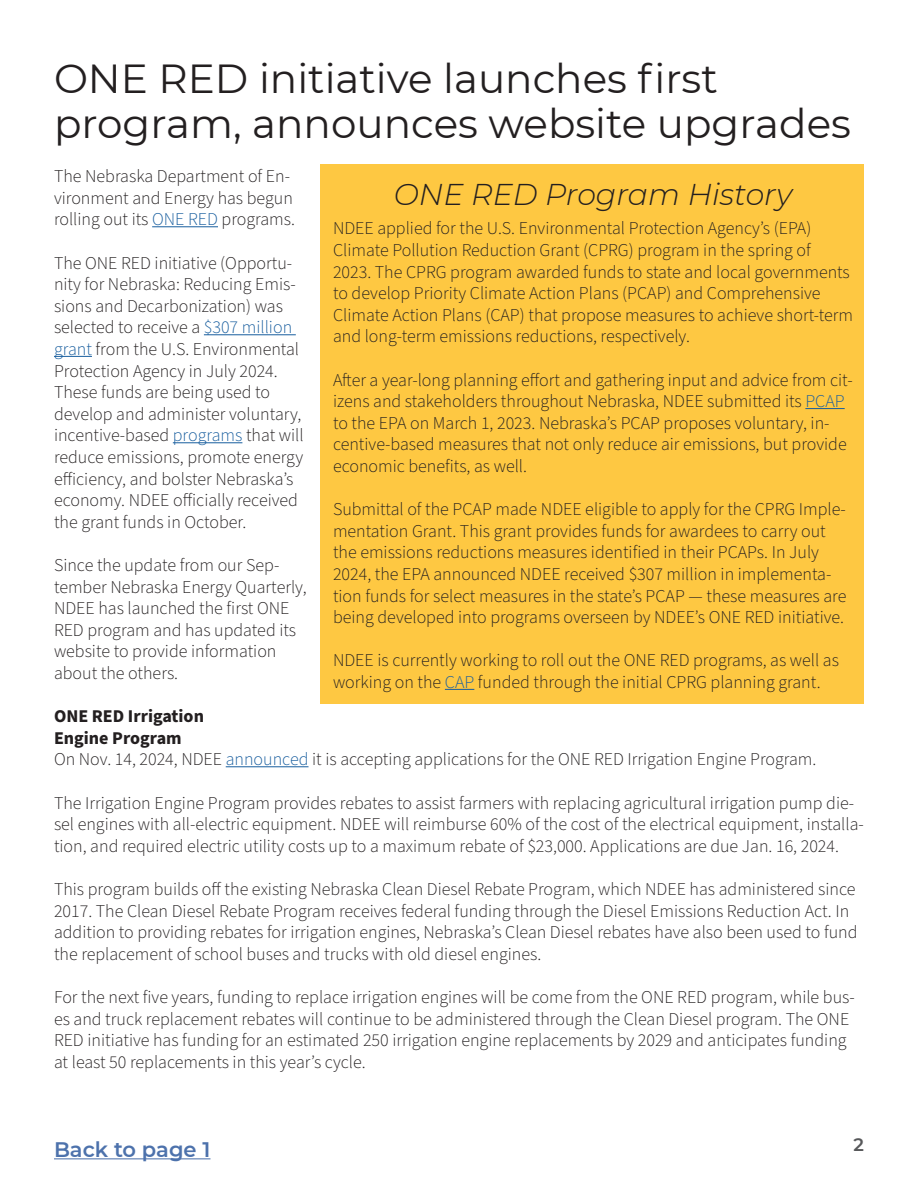
<style>
.page{position:relative;width:918px;height:1188px;background:#fff}
.page>*{position:absolute;margin:0;border:0;box-sizing:border-box;transform-origin:0 0}
.t1{font:40.5px/45px "Montserrat";color:#231f20}
.Sidebar_heading{font:italic 300 30px "Montserrat";color:#231f20}
.t2{font:600 21px "Montserrat";color:#4d72ac}
.Body_copy{font:300 18px/21.6px "Source Sans Pro";color:#231f20}
.Body_copy-2{font:700 18px "Source Sans Pro";color:#231f20}
.t3{font:600 18px "Montserrat";color:#57585a}
.s1{color:#175d9e}
</style>
<div class="page">
<hr style="left:54px;top:1158px;width:156px;height:1px;background:#4d72ac">
<hr style="left:152px;top:226px;width:66px;height:1px;background:#175d9e">
<hr style="left:204px;top:334px;width:92px;height:1px;background:#175d9e">
<hr style="left:54px;top:356px;width:38px;height:1px;background:#175d9e">
<hr style="left:173px;top:442px;width:69px;height:1px;background:#175d9e">
<hr style="left:226px;top:766px;width:83px;height:1px;background:#175d9e">
<div style="left:320px;top:164px;width:544px;height:540px;background:#fec842"></div>
<hr style="left:805px;top:408px;width:40px;height:1px;background:#175d9e">
<svg style="left:445px;top:689px;width:29px;height:1px"></svg>
<p class="t1" style="left:54px;top:55px;width:798px">ONE RED initiative launches first program, announces website upgrades</p>
<p class="Body_copy" style="left:54px;top:166px;width:243px">The Nebraska Department of En&shy;vironment and Energy has begun rolling out its <span class="s1">ONE RED</span> programs.</p>
<p class="Body_copy" style="left:54px;top:252px;width:251px">The ONE RED initiative (Opportu&shy;nity for Nebraska: Reducing Emis&shy;sions and Decarbonization) was selected to receive a <span class="s1">$307 million grant</span> from the U.S. Environmental Protection Agency in July 2024.<br>These funds are being used to develop and administer voluntary, incentive-based <span class="s1">programs</span> that will reduce emissions, promote energy efficiency, and bolster Nebraska’s economy. NDEE officially received the grant funds in October.</p>
<p class="Body_copy" style="left:54px;top:555px;width:254px">Since the update from our Sep&shy;tember Nebraska Energy Quarterly,<br>NDEE has launched the first ONE<br>RED program and has updated its website to provide information about the others.</p>
<p class="Body_copy-2" style="left:54px;top:704px;width:152px">ONE RED Irrigation</p>
<p class="Body_copy-2" style="left:54px;top:726px;width:129px">Engine Program</p>
<p class="Body_copy" style="left:54px;top:749px;width:764px">On Nov. 14, 2024, NDEE <span class="s1">announced</span> it is accepting applications for the ONE RED Irrigation Engine Program.</p>
<p class="Body_copy" style="left:54px;top:792px;width:811px">The Irrigation Engine Program provides rebates to assist farmers with replacing agricultural irrigation pump die&shy;sel engines with all-electric equipment. NDEE will reimburse 60% of the cost of the electrical equipment, installa&shy;tion, and required electric utility costs up to a maximum rebate of $23,000. Applications are due Jan. 16, 2024.</p>
<p class="Body_copy" style="left:54px;top:879px;width:805px">This program builds off the existing Nebraska Clean Diesel Rebate Program, which NDEE has administered since 2017. The Clean Diesel Rebate Program receives federal funding through the Diesel Emissions Reduction Act. In addition to providing rebates for irrigation engines, Nebraska’s Clean Diesel rebates have also been used to fund the replacement of school buses and trucks with old diesel engines.</p>
<p class="Body_copy" style="left:54px;top:987px;width:802px">For the next five years, funding to replace irrigation engines will be come from the ONE RED program, while bus&shy;es and truck replacement rebates will continue to be administered through the Clean Diesel program. The ONE RED initiative has funding for an estimated 250 irrigation engine replacements by 2029 and anticipates funding at least 50 replacements in this year’s cycle.</p>
<p class="Sidebar_heading" style="left:394px;top:174px;width:400px">ONE RED Program History</p>
<p class="Body_copy" style="left:333px;top:218px;width:522px">NDEE applied for the U.S. Environmental Protection Agency’s (EPA)<br>Climate Pollution Reduction Grant (CPRG) program in the spring of 2023. The CPRG program awarded funds to state and local governments to develop Priority Climate Action Plans (PCAP) and Comprehensive Climate Action Plans (CAP) that propose measures to achieve short-term and long-term emissions reductions, respectively.</p>
<p class="Body_copy" style="left:333px;top:369px;width:521px">After a year-long planning effort and gathering input and advice from cit&shy;izens and stakeholders throughout Nebraska, NDEE submitted its <span class="s1">PCAP </span>to the EPA on March 1, 2023. Nebraska’s PCAP proposes voluntary, in&shy;centive-based measures that not only reduce air emissions, but provide economic benefits, as well.</p>
<p class="Body_copy" style="left:333px;top:499px;width:515px">Submittal of the PCAP made NDEE eligible to apply for the CPRG Imple&shy;mentation Grant. This grant provides funds for awardees to carry out the emissions reductions measures identified in their PCAPs. In July 2024, the EPA announced NDEE received $307 million in implementa&shy;tion funds for select measures in the state’s PCAP — these measures are being developed into programs overseen by NDEE’s ONE RED initiative.</p>
<p class="Body_copy" style="left:333px;top:650px;width:508px">NDEE is currently working to roll out the ONE RED programs, as well as working on the <span class="s1">CAP</span> funded through the initial CPRG planning grant.</p>
<p class="t2" style="left:54px;top:1135px;width:158px">Back to page 1</p>
<p class="t3" style="left:854px;top:1132px;width:12px">2</p>
</div>
